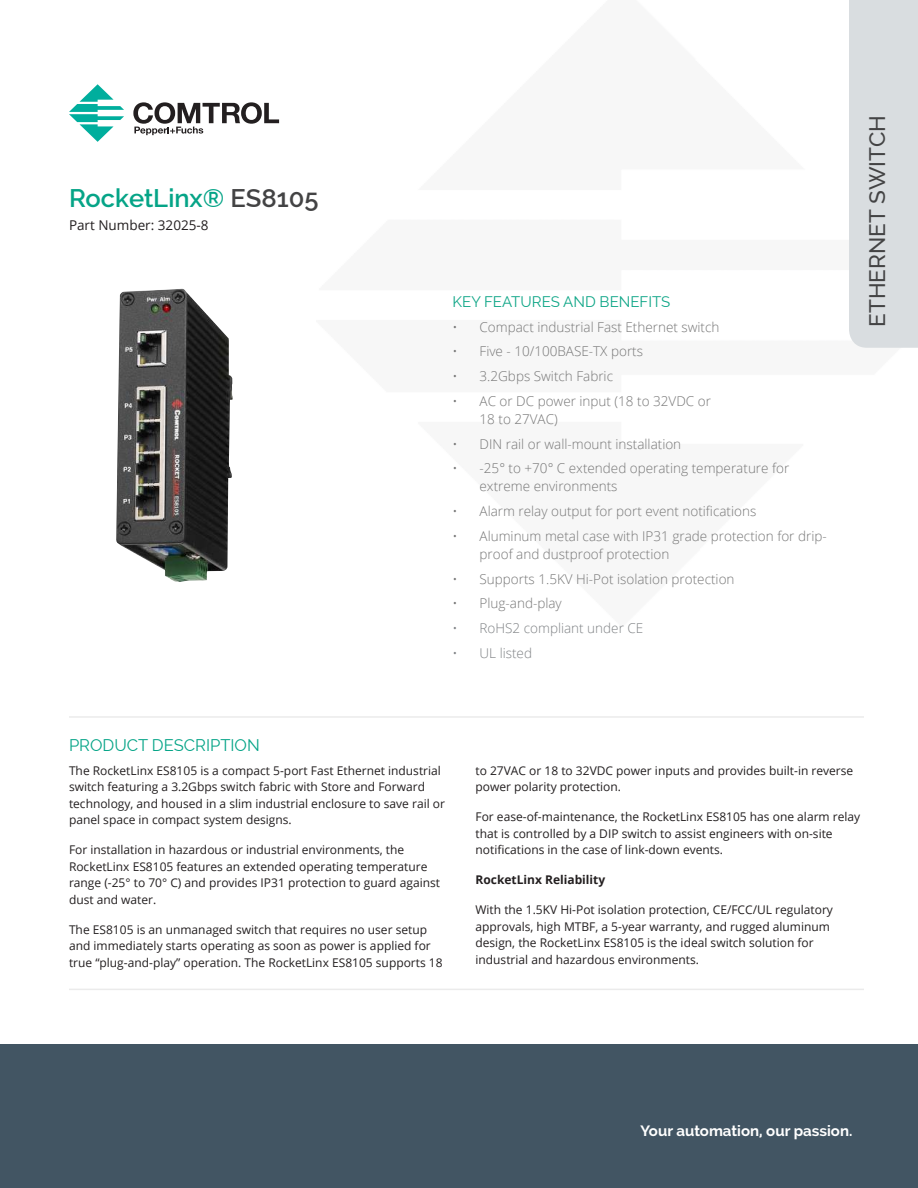
<style>
.page{position:relative;width:918px;height:1188px;background:#fff}
.page>*{position:absolute;margin:0;border:0;box-sizing:border-box;transform-origin:0 0}
.t1{font:600 25.5px "Raleway";color:#05a487}
.t2{font:500 22.5px "Raleway";color:#434344}
.t3{font:16.5px "Raleway";color:#05a487}
.t4{font:700 15px "Raleway";color:#fff}
.t5{font:15px "Raleway";color:#0fa687}
.t6{font:300 13.5px/18px "Open Sans";color:#767676}
.t7{font:300 13.5px "Open Sans";color:#7f8285}
.t8{font:13.5px "Open Sans";color:#231f20}
.t9{font:12px/16.5px "Open Sans";color:#231f20}
.t10{font:700 12px "Open Sans";color:#231f20}
.s1{color:#434344}
</style>
<div class="page">
<svg style="left:133px;top:102px;width:146px;height:33px"></svg>
<svg style="left:69px;top:84px;width:55px;height:58px"></svg>
<hr style="left:69px;top:716px;width:795px;height:2px;background:#ebebeb">
<div style="left:0;top:1045px;width:918px;height:143px;background:#425563"></div>
<div style="left:849px;top:0;width:69px;height:348px;background:#d9dde0"></div>
<hr style="left:69px;top:989px;width:795px;height:1px;background:#ebebeb">
<img style="left:116px;top:289px;width:117px;height:293px">
<h1 class="t1" style="left:69px;top:188px;width:251px">RocketLinx® <span class="s1">ES8105</span></h1>
<p class="t8" style="left:69px;top:220px;width:141px">Part Number: 32025-8</p>
<p class="t5" style="left:453px;top:293px;width:219px">KEY FEATURES AND BENEFITS</p>
<p class="t6" style="left:453px;top:319px;width:268px">• Compact industrial Fast Ethernet switch</p>
<p class="t6" style="left:453px;top:344px;width:192px">• Five - 10/100BASE-TX ports</p>
<p class="t6" style="left:453px;top:368px;width:162px">• 3.2Gbps Switch Fabric</p>
<p class="t6" style="left:480px;top:393px;width:233px;text-indent:-27px">• AC or DC power input (18 to 32VDC or<br>18 to 27VAC)</p>
<p class="t6" style="left:453px;top:436px;width:230px">• DIN rail or wall-mount installation</p>
<p class="t6" style="left:480px;top:461px;width:311px;text-indent:-27px">• -25° to +70° C extended operating temperature for extreme environments</p>
<p class="t6" style="left:453px;top:503px;width:305px">• Alarm relay output for port event notifications</p>
<p class="t6" style="left:480px;top:528px;width:349px;text-indent:-27px">• Aluminum metal case with IP31 grade protection for drip&shy;proof and dustproof protection</p>
<p class="t6" style="left:453px;top:571px;width:284px">• Supports 1.5KV Hi-Pot isolation protection</p>
<p class="t6" style="left:453px;top:596px;width:111px">• Plug-and-play</p>
<p class="t7" style="left:453px;top:623px;width:192px">• RoHS2 compliant under CE</p>
<p class="t7" style="left:453px;top:647px;width:81px">• UL listed</p>
<h2 class="t2" style="left:864px;top:327px;width:213px;rotate:-90deg">ETHERNET SWITCH</h2>
<h3 class="t3" style="left:69px;top:736px;width:192px">PRODUCT DESCRIPTION</h3>
<p class="t9" style="left:69px;top:764px;width:378px">The RocketLinx ES8105 is a compact 5-port Fast Ethernet industrial switch featuring a 3.2Gbps switch fabric with Store and Forward technology, and housed in a slim industrial enclosure to save rail or panel space in compact system designs.</p>
<p class="t9" style="left:69px;top:843px;width:373px">For installation in hazardous or industrial environments, the RocketLinx ES8105 features an extended operating temperature range (-25° to 70° C) and provides IP31 protection to guard against dust and water.</p>
<p class="t9" style="left:69px;top:923px;width:375px">The ES8105 is an unmanaged switch that requires no user setup and immediately starts operating as soon as power is applied for true “plug-and-play” operation. The RocketLinx ES8105 supports 18</p>
<p class="t9" style="left:476px;top:764px;width:379px">to 27VAC or 18 to 32VDC power inputs and provides built-in reverse power polarity protection.</p>
<p class="t9" style="left:476px;top:810px;width:386px">For ease-of-maintenance, the RocketLinx ES8105 has one alarm relay that is controlled by a DIP switch to assist engineers with on-site notifications in the case of link-down events.</p>
<p class="t10" style="left:476px;top:875px;width:131px">RocketLinx Reliability</p>
<p class="t9" style="left:476px;top:903px;width:359px">With the 1.5KV Hi-Pot isolation protection, CE/FCC/UL regulatory approvals, high MTBF, a 5-year warranty, and rugged aluminum design, the RocketLinx ES8105 is the ideal switch solution for industrial and hazardous environments.</p>
<p class="t4" style="left:640px;top:1125px;width:213px">Your automation, our passion.</p>
</div>
